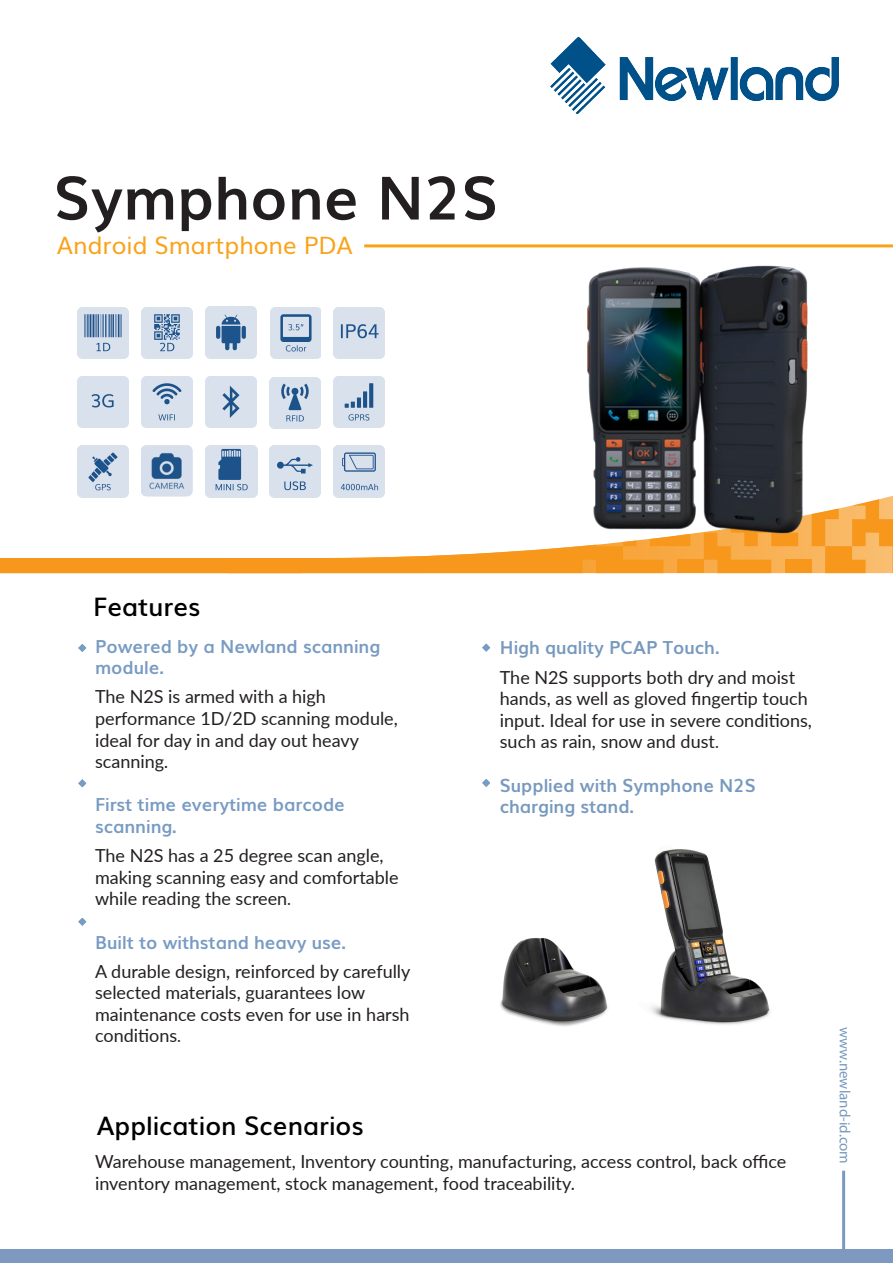
<style>
.page{position:relative;width:893px;height:1263px;background:#fff}
.page>*{position:absolute;margin:0;border:0;box-sizing:border-box;transform-origin:0 0}
.t1{font:700 60px "Muli";color:#231f20}
.t2{font:600 25.5px "Muli";color:#000}
.t3{font:24px "Muli";color:#f9a31b}
.t4{font:18px/21.6px "Lato";color:#231f20}
.t5{font:700 18px/21.6px "Muli";color:#789bc3}
.t6{font:700 18px/21.6px "Muli";color:#7799be}
.t7{font:15px "Myriad Pro";color:#7799be}
.s1{font-size:16.5px;color:#000}
.s2{font-size:16.5px}
.s3{color:#789bc3}
</style>
<div class="page">
<svg style="left:482px;top:643px;width:8px;height:9px"></svg>
<svg style="left:78px;top:644px;width:9px;height:8px"></svg>
<svg style="left:78px;top:779px;width:9px;height:9px"></svg>
<hr style="left:842px;top:1171px;width:3px;height:92px;background:#789bc3">
<div style="left:0;top:1249px;width:893px;height:14px;background:#7e99c0"></div>
<svg style="left:78px;top:918px;width:9px;height:8px"></svg>
<svg style="left:482px;top:779px;width:8px;height:8px"></svg>
<img style="left:551px;top:38px;width:288px;height:75px">
<img style="left:77px;top:307px;width:52px;height:51px">
<img style="left:141px;top:307px;width:51px;height:51px">
<img style="left:205px;top:307px;width:51px;height:51px">
<img style="left:270px;top:307px;width:51px;height:51px">
<img style="left:77px;top:376px;width:52px;height:52px">
<img style="left:141px;top:376px;width:52px;height:52px">
<img style="left:333px;top:307px;width:52px;height:51px">
<img style="left:205px;top:376px;width:52px;height:52px">
<img style="left:269px;top:377px;width:52px;height:51px">
<img style="left:333px;top:376px;width:52px;height:52px">
<img style="left:78px;top:446px;width:51px;height:51px">
<img style="left:141px;top:446px;width:52px;height:51px">
<img style="left:206px;top:446px;width:51px;height:51px">
<img style="left:269px;top:446px;width:52px;height:50px">
<img style="left:333px;top:446px;width:52px;height:50px">
<hr style="left:364px;top:244px;width:529px;height:3px;background:#f9a31b">
<svg style="left:228px;top:496px;width:665px;height:64px"></svg>
<div style="left:677px;top:560px;width:27px;height:13px;background:#f7981d"></div>
<div style="left:785px;top:560px;width:27px;height:13px;background:#f7981d"></div>
<svg style="left:0;top:534px;width:690px;height:39px"></svg>
<svg style="left:704px;top:535px;width:94px;height:38px;background:#f7a336"></svg>
<svg style="left:812px;top:499px;width:81px;height:74px;background:#f8b052"></svg>
<hr style="left:227px;top:554px;width:71px;height:4px;background:#fff">
<img style="left:578px;top:265px;width:239px;height:270px">
<img style="left:500px;top:938px;width:108px;height:88px">
<img style="left:650px;top:849px;width:120px;height:176px">
<h1 class="t1" style="left:54px;top:150px;width:446px">Symphone N2S</h1>
<h3 class="t3" style="left:57px;top:226px;width:298px">Android Smartphone PDA</h3>
<h2 class="t2" style="left:93px;top:586px;width:109px">Features</h2>
<p class="t5" style="left:95px;top:634px;width:287px">Powered by a Newland scanning module.</p>
<p class="t4" style="left:95px;top:685px;width:304px">The N2S is armed with a high performance 1D/2D scanning module, ideal for day in and day out heavy scanning<span class="s1">.</span></p>
<p class="t5" style="left:95px;top:793px;width:251px">First time everytime barcode scanning.</p>
<p class="t4" style="left:95px;top:844px;width:305px">The N2S has a 25 degree scan angle, making scanning easy and comfortable while reading the screen<span class="s2">.</span></p>
<p class="t5" style="left:95px;top:930px;width:253px">Built to withstand heavy use.</p>
<p class="t4" style="left:95px;top:959px;width:317px">A durable design, reinforced by carefully selected materials, guarantees low maintenance costs even for use in harsh conditions<span class="s2">.</span></p>
<h2 class="t2" style="left:97px;top:1105px;width:268px">Application Scenarios</h2>
<p class="t6" style="left:500px;top:636px;width:221px">High quality PCAP Touch<span class="s3">.</span></p>
<p class="t4" style="left:500px;top:665px;width:314px">The N2S supports both dry and moist hands, as well as gloved fingertip touch input. Ideal for use in severe conditions, such as rain, snow and dust<span class="s2">.</span></p>
<p class="t6" style="left:500px;top:773px;width:257px">Supplied with Symphone N2S charging stand.</p>
<p class="t4" style="left:95px;top:1150px;width:693px">Warehouse management, Inventory counting, manufacturing, access control, back office inventory management, stock management, food traceability.</p>
<p class="t7" style="left:854px;top:1027px;width:139px;rotate:90deg">www.newland-id.com</p>
</div>
